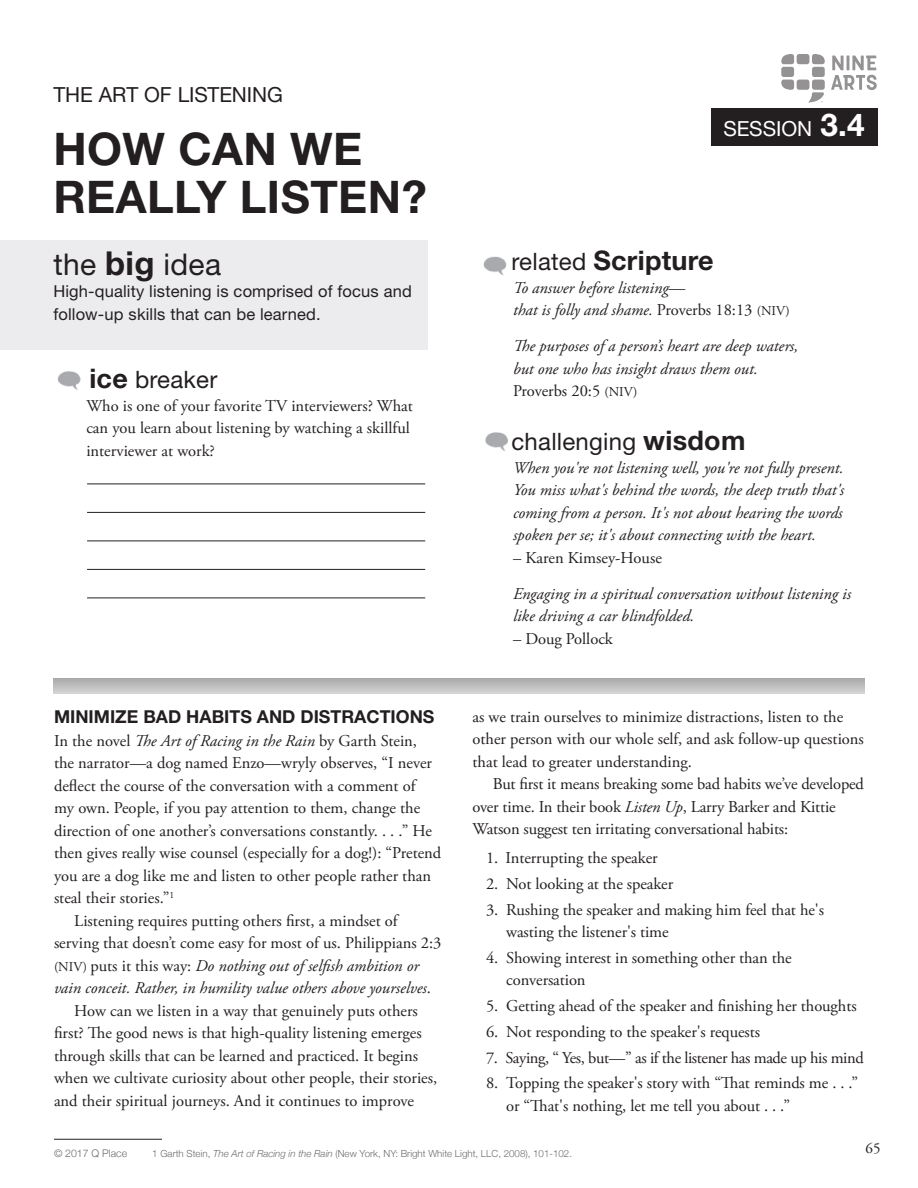
<style>
.page{position:relative;width:918px;height:1188px;background:#fff}
.page>*{position:absolute;margin:0;border:0;box-sizing:border-box;transform-origin:0 0}
.Session_Title{font:700 45px "Helvetica Neue";letter-spacing:.01em;color:#231f20}
.t1{font:30px "Helvetica Neue";letter-spacing:.01em;color:#231f20}
.t2{font:700 27px "Helvetica Neue";letter-spacing:.01em;color:#231f20}
.t3{font:24px "Helvetica Neue";letter-spacing:.01em;color:#231f20}
.Session_in_Heading{font:20.85px "Helvetica Neue";letter-spacing:-.005em;color:#231f20}
.Session_in_Heading-2{font:20.85px "Helvetica Neue";letter-spacing:-.005em;color:#fff}
.subhead_1{font:700 17.85px "Helvetica Neue";color:#231f20}
.Garamond_body{font:16.5px/22.5px "Adobe Garamond Pro";letter-spacing:-.01em;color:#231f20}
.Related_Scripture{font:italic 16.5px/22.5px "Adobe Garamond Pro";color:#231f20;text-align:justify}
.subhead_1-2{font:16.5px/22.5px "Adobe Garamond Pro";letter-spacing:-.025em;color:#231f20}
.subhead_1-3{font:16.5px/22.5px "Adobe Garamond Pro";letter-spacing:-.005em;color:#231f20}
.the_Big_idea-text{font:16.5px/22.8px "Helvetica Neue";letter-spacing:.01em;color:#231f20}
.Related_Scripture-2{font:16.5px "Adobe Garamond Pro";letter-spacing:-.005em;color:#231f20}
.t4{font:15px "Adobe Garamond Pro";color:#231f20}
.t5{font:300 10.5px "Helvetica Neue";color:#6c6d70}
.footnote{font:300 9.75px "Helvetica Neue";color:#6c6d70}
.s1{font-weight:700;font-size:33px}
.s2{font-weight:700;font-size:27px}
.s3{font-weight:700;font-size:31.5px}
.s4{font-weight:400;font-size:24px}
.s5{font-style:normal}
.s6{font-style:normal;font-size:13.5px}
.s7{font-size:13.5px}
.s8{font-style:italic}
</style>
<div class="page">
<div style="left:711px;top:108px;width:166px;height:37px;background:#231f20"></div>
<div style="left:0;top:240px;width:428px;height:110px;background:#ececee"></div>
<hr style="left:87px;top:484px;width:338px;height:1px;background:#231f20">
<hr style="left:87px;top:512px;width:338px;height:1px;background:#231f20">
<hr style="left:87px;top:541px;width:338px;height:1px;background:#231f20">
<hr style="left:87px;top:569px;width:338px;height:1px;background:#231f20">
<hr style="left:87px;top:598px;width:338px;height:1px;background:#231f20">
<img style="left:57px;top:371px;width:24px;height:19px">
<img style="left:483px;top:256px;width:24px;height:19px">
<img style="left:485px;top:432px;width:23px;height:19px">
<hr style="left:54px;top:1139px;width:108px;height:1px;background:#231f20">
<svg style="left:781px;top:54px;width:13px;height:10px"></svg>
<div style="left:797px;top:54px;width:12px;height:10px;background:#949292;border-radius:3px"></div>
<svg style="left:812px;top:54px;width:13px;height:10px"></svg>
<div style="left:781px;top:67px;width:13px;height:10px;background:#949292;border-radius:3px"></div>
<div style="left:812px;top:67px;width:13px;height:10px;background:#949292;border-radius:3px"></div>
<svg style="left:781px;top:80px;width:13px;height:10px"></svg>
<div style="left:797px;top:80px;width:12px;height:10px;background:#949292;border-radius:3px"></div>
<div style="left:812px;top:80px;width:13px;height:10px;background:#949292;border-radius:3px"></div>
<svg style="left:808px;top:92px;width:16px;height:10px"></svg>
<svg style="left:831px;top:56px;width:46px;height:34px"></svg>
<svg style="left:53px;top:678px;width:812px;height:16px"></svg>
<p class="Session_in_Heading" style="left:53px;top:82px;width:231px">THE ART OF LISTENING</p>
<p class="Session_Title" style="left:53px;top:121px;width:311px">HOW CAN WE</p>
<p class="Session_Title" style="left:53px;top:169px;width:375px">REALLY LISTEN?</p>
<p class="t1" style="left:53px;top:246px;width:169px">the <span class="s1">big</span> idea</p>
<p class="the_Big_idea-text" style="left:53px;top:280px;width:360px">High-quality listening is comprised of focus and follow-up skills that can be learned.</p>
<p class="t3" style="left:89px;top:365px;width:130px"><span class="s2">ice</span> breaker</p>
<p class="Garamond_body" style="left:86px;top:395px;width:328px">Who is one of your favorite TV interviewers? What can you learn about listening by watching a skillful interviewer at work?</p>
<p class="Session_in_Heading-2" style="left:723px;top:117px;width:143px">SESSION <span class="s3">3.4</span></p>
<p class="t2" style="left:512px;top:244px;width:204px"><span class="s4">related</span> Scripture</p>
<p class="Related_Scripture" style="left:513px;top:276px;width:174px">To answer before listening—</p>
<p class="Related_Scripture" style="left:513px;top:299px;width:278px">that is folly and shame. <span class="s5">Proverbs 18:13</span> <span class="s6">(NIV)</span></p>
<p class="Related_Scripture" style="left:513px;top:335px;width:287px">The purposes of a person’s heart are deep waters,</p>
<p class="Related_Scripture" style="left:513px;top:357px;width:246px">but one who has insight draws them out.</p>
<p class="Related_Scripture-2" style="left:513px;top:381px;width:126px">Proverbs 20:5 <span class="s7">(NIV)</span></p>
<p class="t3" style="left:512px;top:427px;width:236px">challenging <span class="s2">wisdom</span></p>
<p class="Related_Scripture" style="left:513px;top:457px;width:333px">When you're not listening well, you're not fully present.<br>You miss what's behind the words, the deep truth that's coming from a person. It's not about hearing the words spoken per se; it's about connecting with the heart.</p>
<p class="Related_Scripture-2" style="left:513px;top:548px;width:150px">– Karen Kimsey-House</p>
<p class="Related_Scripture" style="left:513px;top:583px;width:340px">Engaging in a spiritual conversation without listening is like driving a car blindfolded.</p>
<p class="Related_Scripture-2" style="left:513px;top:629px;width:102px">– Doug Pollock</p>
<p class="Garamond_body" style="left:472px;top:706px;width:393px">as we train ourselves to minimize distractions, listen to the other person with our whole self, and ask follow-up questions that lead to greater understanding.</p>
<p class="Garamond_body" style="left:472px;top:773px;width:393px;text-indent:20px">But first it means breaking some bad habits we’ve developed over time. In their book <span class="s8">Listen Up</span>, Larry Barker and Kittie<br>Watson suggest ten irritating conversational habits:</p>
<p class="subhead_1-2" style="left:486px;top:847px;width:173px">1. Interrupting the speaker</p>
<p class="subhead_1-2" style="left:486px;top:873px;width:189px">2. Not looking at the speaker</p>
<p class="subhead_1-2" style="left:506px;top:899px;width:319px;text-indent:-20px">3. Rushing the speaker and making him feel that he's wasting the listener's time</p>
<p class="subhead_1-2" style="left:506px;top:947px;width:287px;text-indent:-20px">4. Showing interest in something other than the conversation</p>
<p class="subhead_1-2" style="left:486px;top:995px;width:372px">5. Getting ahead of the speaker and finishing her thoughts</p>
<p class="subhead_1-2" style="left:486px;top:1021px;width:276px">6. Not responding to the speaker's requests</p>
<p class="subhead_1-2" style="left:486px;top:1047px;width:379px">7. Saying, “ Yes, but—” as if the listener has made up his mind</p>
<p class="subhead_1-2" style="left:506px;top:1073px;width:353px;text-indent:-20px">8. Topping the speaker's story with “That reminds me . . .” or “That's nothing, let me tell you about . . .”</p>
<p class="subhead_1" style="left:54px;top:706px;width:382px">MINIMIZE BAD HABITS AND DISTRACTIONS</p>
<p class="subhead_1-3" style="left:54px;top:730px;width:389px">In the novel <span class="s8">The Art of Racing in the Rain</span> by Garth Stein,<br>the narrator—a dog named Enzo—wryly observes, “I never deflect the course of the conversation with a comment of my own. People, if you pay attention to them, change the direction of one another’s conversations constantly. . . .” He then gives really wise counsel (especially for a dog!): “Pretend you are a dog like me and listen to other people rather than steal their stories.”<sup>1</sup></p>
<p class="Garamond_body" style="left:54px;top:910px;width:389px;text-indent:20px">Listening requires putting others first, a mindset of serving that doesn’t come easy for most of us. Philippians 2:3 <span class="s7">(NIV)</span> puts it this way: <span class="s8">Do nothing out of selfish ambition or vain conceit. Rather, in humility value others above yourselves</span>.</p>
<p class="Garamond_body" style="left:54px;top:1000px;width:385px;text-indent:20px">How can we listen in a way that genuinely puts others first? The good news is that high-quality listening emerges through skills that can be learned and practiced. It begins when we cultivate curiosity about other people, their stories, and their spiritual journeys. And it continues to improve</p>
<p class="footnote" style="left:152px;top:1146px;width:421px">1 Garth Stein, <span class="s8">The Art of Racing in the Rain</span> (New York, NY: Bright White Light, LLC, 2008), 101-102.</p>
<p class="t5" style="left:54px;top:1145px;width:75px">© 2017 Q Place</p>
<p class="t4" style="left:866px;top:1139px;width:16px">65</p>
</div>
